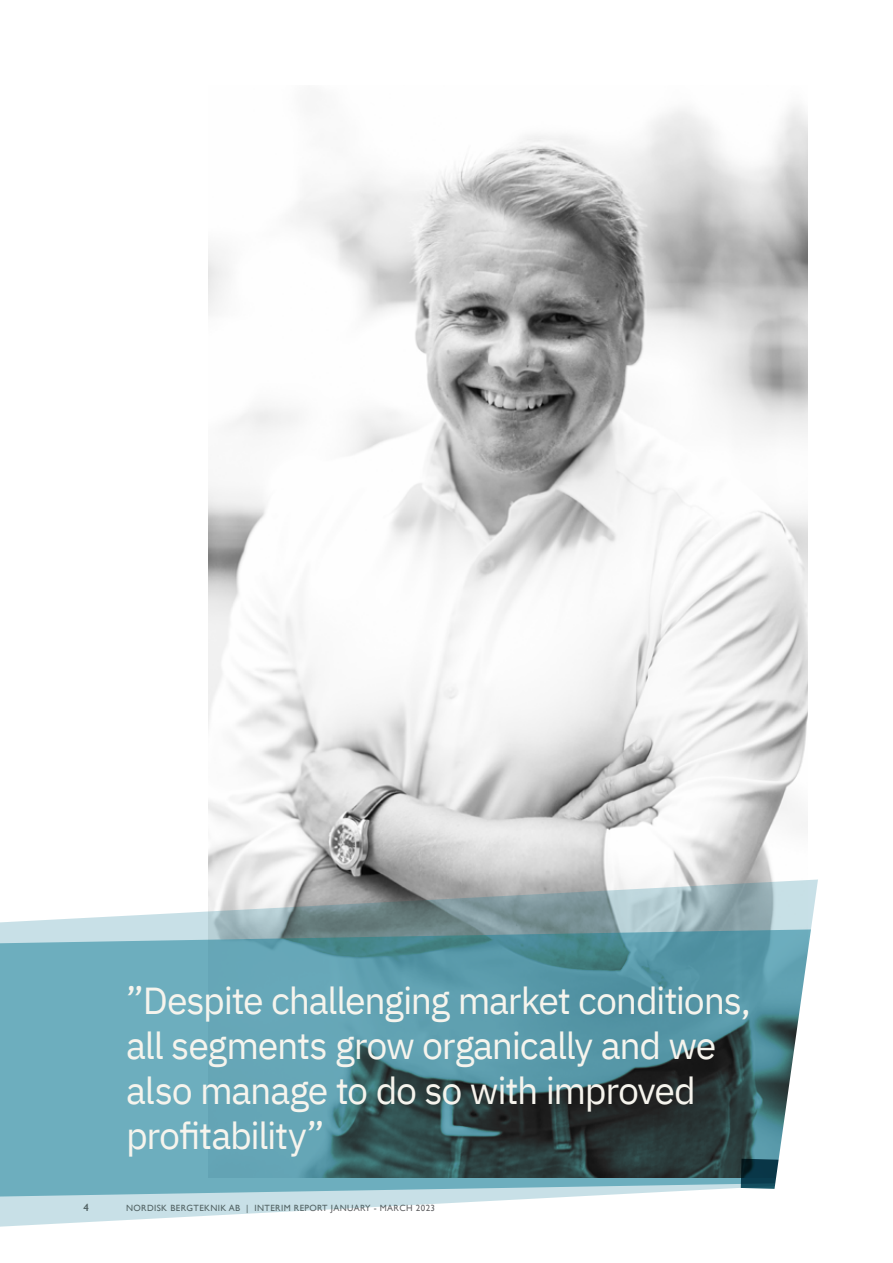
<style>
.page{position:relative;width:893px;height:1263px;background:#fff}
.page>*{position:absolute;margin:0;border:0;box-sizing:border-box;transform-origin:0 0}
.t1{font:37.5px/45px "IBM Plex Sans";letter-spacing:-.035em;color:#f6f4ed}
.t2{font:600 10.5px "Gill Sans";color:#636466}
.t3{font:9px "Gill Sans";letter-spacing:.04em;color:#636466}
</style>
<div class="page">
<img style="left:209px;top:106px;width:599px;height:771px">
<svg style="left:0;top:877px;width:770px;height:350px;background:#749fa8"></svg>
<svg style="left:741px;top:1159px;width:29px;height:30px"></svg>
<svg style="left:770px;top:776px;width:48px;height:413px"></svg>
<p class="t1" style="left:126px;top:975px;width:626px">”Despite challenging market conditions, all segments grow organically and we also manage to do so with improved profitability”</p>
<p class="t2" style="left:84px;top:1201px;width:7px">4</p>
<p class="t3" style="left:126px;top:1203px;width:310px">NORDISK BERGTEKNIK AB | INTERIM REPORT JANUARY - MARCH 2023</p>
</div>
